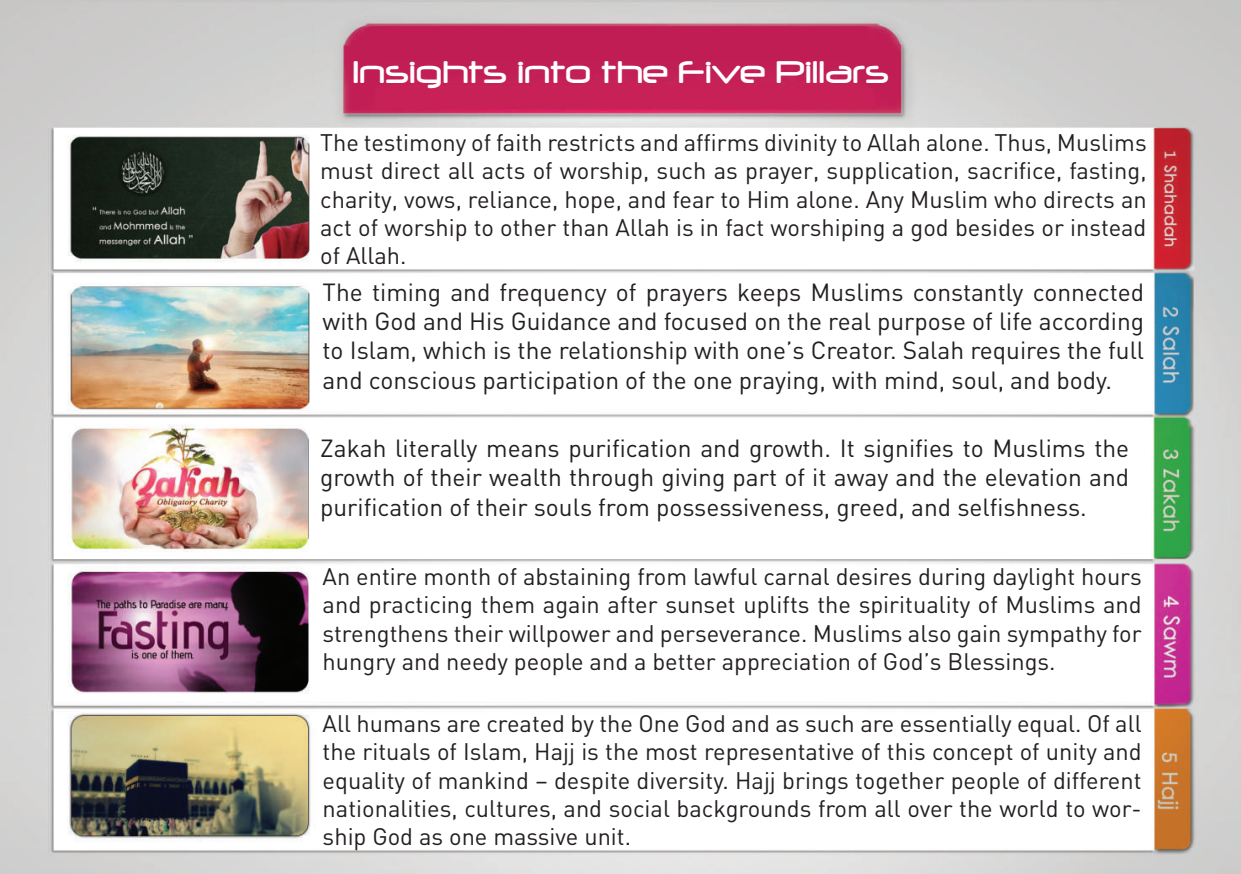
<style>
.page{position:relative;width:1241px;height:874px;background:#fff}
.page>*{position:absolute;margin:0;border:0;box-sizing:border-box;transform-origin:0 0}
.t1{font:36.75px "Neuropol";color:#fff}
.t2{font:24.5px/29.4px "DIN";color:#231f20;text-align:justify}
.t3{font:23.62px/28.3px "DIN";color:#231f20;text-align:justify}
</style>
<div class="page">
<img style="left:0;top:0;width:1240px;height:873px">
<svg style="left:1151px;top:625px;width:89px;height:94px;background:#ce9ab6"></svg>
<img style="left:0;top:1px;width:1px;height:872px">
<h1 class="t1" style="left:352px;top:52px;width:538px">Insights into the Five Pillars</h1>
<p class="t3" style="left:320px;top:128px;width:828px">The testimony of faith restricts and affirms divinity to Allah alone. Thus, Muslims must direct all acts of worship, such as prayer, supplication, sacrifice, fasting, charity, vows, reliance, hope, and fear to Him alone. Any Muslim who directs an act of worship to other than Allah is in fact worshiping a god besides or instead of Allah.</p>
<p class="t2" style="left:322px;top:276px;width:823px">The timing and frequency of prayers keeps Muslims constantly connected with God and His Guidance and focused on the real purpose of life according to Islam, which is the relationship with one’s Creator. Salah requires the full and conscious participation of the one praying, with mind, soul, and body.</p>
<p class="t2" style="left:320px;top:432px;width:810px">Zakah literally means purification and growth. It signifies to Muslims the growth of their wealth through giving part of it away and the elevation and purification of their souls from possessiveness, greed, and selfishness.</p>
<p class="t3" style="left:322px;top:561px;width:820px">An entire month of abstaining from lawful carnal desires during daylight hours and practicing them again after sunset uplifts the spirituality of Muslims and strengthens their willpower and perseverance. Muslims also gain sympathy for hungry and needy people and a better appreciation of God’s Blessings.</p>
<p class="t3" style="left:322px;top:708px;width:820px">All humans are created by the One God and as such are essentially equal. Of all the rituals of Islam, Hajj is the most representative of this concept of unity and equality of mankind – despite diversity. Hajj brings together people of different nationalities, cultures, and social backgrounds from all over the world to wor&shy;ship God as one massive unit.</p>
</div>
